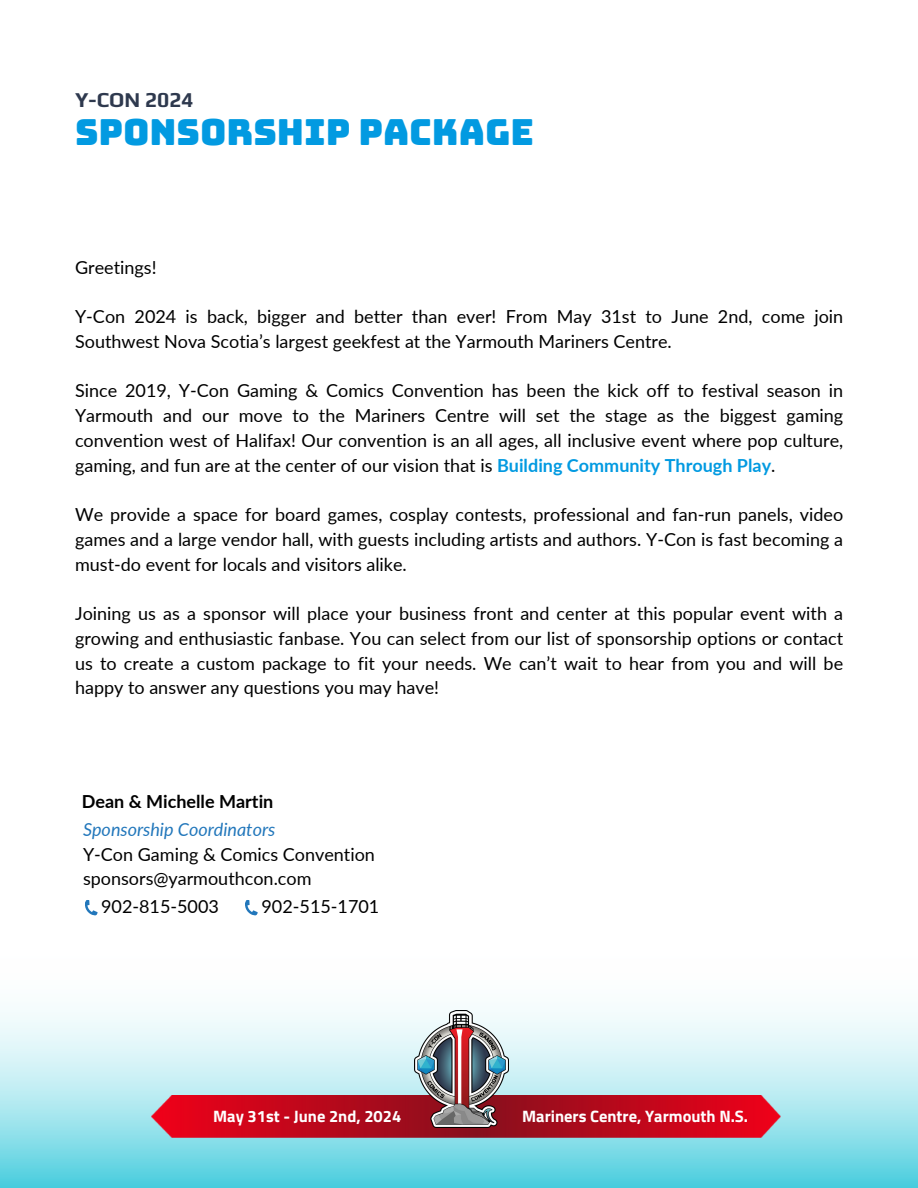
<style>
.page{position:relative;width:918px;height:1188px;background:#fff}
.page>*{position:absolute;margin:0;border:0;box-sizing:border-box;transform-origin:0 0}
.t1{font:36px "Bungee";color:#029ae1}
.t2{font:700 21px "Play";color:#2e394e}
.t3{font:18px/24.8px "Lato";color:#000;text-align:justify}
.t4{font:italic 18px "Lato";color:#27b}
.t5{font:700 18px "Lato";color:#000}
.t6{font:700 16.5px "Titillium Web";color:#fff}
.s1{font-weight:700;color:#029ae1}
</style>
<div class="page">
<svg style="left:85px;top:900px;width:13px;height:16px"></svg>
<svg style="left:245px;top:900px;width:13px;height:16px"></svg>
<svg style="left:0;top:1010px;width:918px;height:178px;background:#ade7ee"></svg>
<img style="left:152px;top:1096px;width:628px;height:42px">
<img style="left:415px;top:1010px;width:93px;height:117px">
<p class="t2" style="left:75px;top:87px;width:120px">Y-CON 2024</p>
<p class="t1" style="left:75px;top:114px;width:461px">SPONSORSHIP PACKAGE</p>
<p class="t3" style="left:75px;top:254px;width:83px">Greetings!</p>
<p class="t3" style="left:75px;top:304px;width:770px">Y-Con 2024 is back, bigger and better than ever! From May 31st to June 2nd, come join<br>Southwest Nova Scotia’s largest geekfest at the Yarmouth Mariners Centre.</p>
<p class="t3" style="left:75px;top:378px;width:770px">Since 2019, Y-Con Gaming &amp; Comics Convention has been the kick off to festival season in Yarmouth and our move to the Mariners Centre will set the stage as the biggest gaming convention west of Halifax! Our convention is an all ages, all inclusive event where pop culture, gaming, and fun are at the center of our vision that is <span class="s1">Building Community Through Play</span>.</p>
<p class="t3" style="left:75px;top:502px;width:770px">We provide a space for board games, cosplay contests, professional and fan-run panels, video games and a large vendor hall, with guests including artists and authors. Y-Con is fast becoming a must-do event for locals and visitors alike.</p>
<p class="t3" style="left:75px;top:601px;width:770px">Joining us as a sponsor will place your business front and center at this popular event with a growing and enthusiastic fanbase. You can select from our list of sponsorship options or contact us to create a custom package to fit your needs. We can’t wait to hear from you and will be happy to answer any questions you may have!</p>
<p class="t5" style="left:82px;top:790px;width:193px">Dean &amp; Michelle Martin</p>
<p class="t4" style="left:83px;top:818px;width:194px">Sponsorship Coordinators</p>
<p class="t3" style="left:83px;top:841px;width:293px">Y-Con Gaming &amp; Comics Convention</p>
<p class="t3" style="left:83px;top:866px;width:230px">sponsors@yarmouthcon.com</p>
<p class="t3" style="left:101px;top:894px;width:119px">902-815-5003</p>
<p class="t3" style="left:262px;top:894px;width:119px">902-515-1701</p>
<p class="t6" style="left:213px;top:1104px;width:190px">May 31st - June 2nd, 2024</p>
<p class="t6" style="left:522px;top:1104px;width:228px">Mariners Centre, Yarmouth N.S.</p>
</div>
